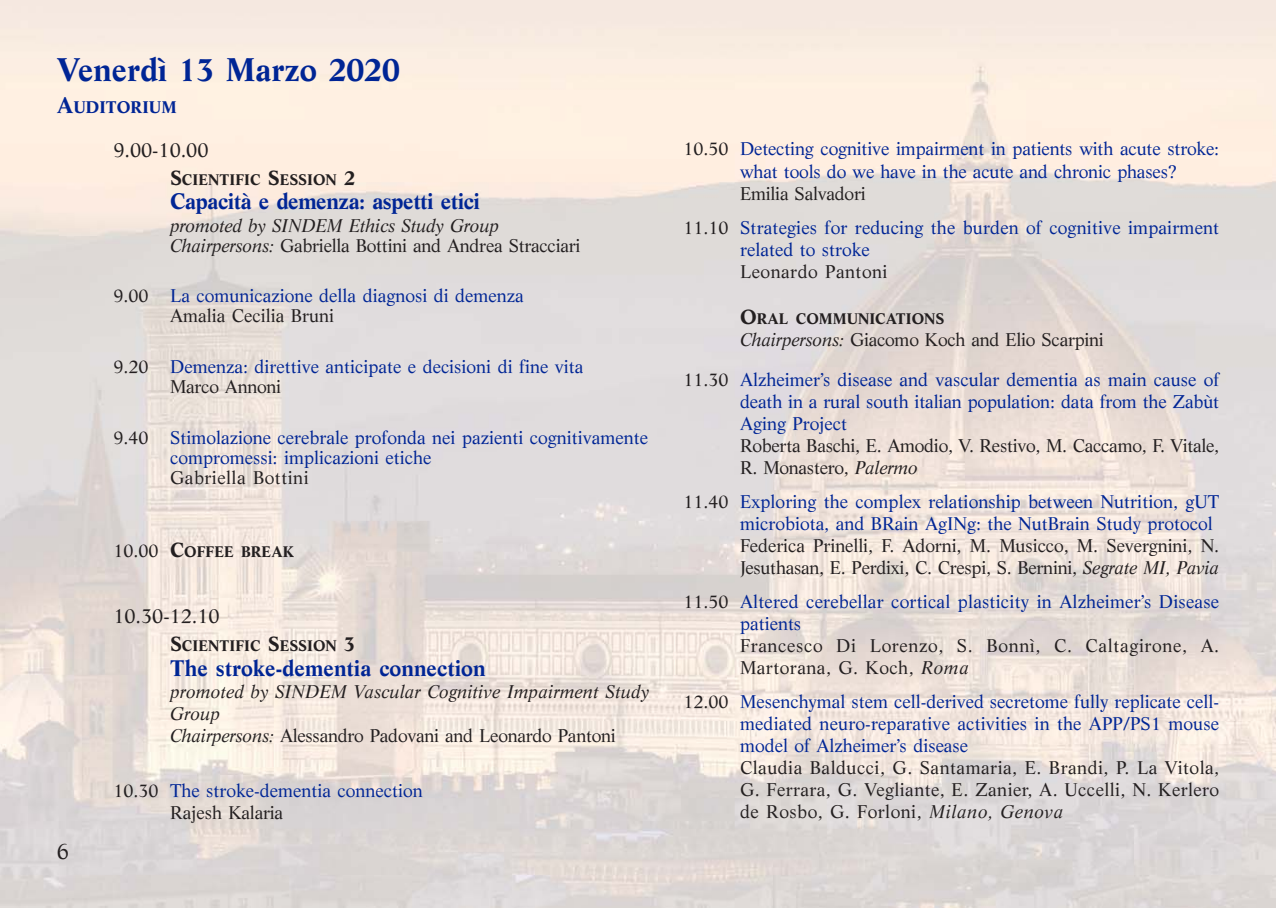
<style>
.page{position:relative;width:1276px;height:908px;background:#fff}
.page>*{position:absolute;margin:0;border:0;box-sizing:border-box;transform-origin:0 0}
.t1{font:700 32px "Life";color:#002595}
.t2{font:700 22px "Life";letter-spacing:-.01em;color:#002595}
.t3{font:22px "Life";color:#231f20}
.t4{font:20px "Life";color:#231f20}
.t5{font:18px/22px "Life";color:#002595}
.t6{font:18px/22px "Life";letter-spacing:-.005em;color:#231f20}
.t7{font:italic 18px/22.2px "Life";color:#231f20}
.t8{font:18px/22px "Life";letter-spacing:.035em;color:#231f20}
.t9{font:18px "Life";letter-spacing:.025em;color:#231f20}
.t10{font:700 16.4px "Life";color:#002595}
.t11{font:700 15px "Life";color:#231f20}
.s1{font-size:22px}
.s2{font-size:20px}
.s3{font-style:normal}
.s4{color:#231f20}
.s5{font-weight:400;font-size:18px}
.s6{font-style:italic}
</style>
<div class="page">
<img style="left:0;top:0;width:1276px;height:907px">
<h1 class="t1" style="left:57px;top:57px;width:344px">Venerdì 13 Marzo 2020</h1>
<p class="t10" style="left:57px;top:100px;width:121px"><span class="s1">A</span>UDITORIUM</p>
<p class="t4" style="left:113px;top:142px;width:97px">9.00-10.00</p>
<p class="t11" style="left:170px;top:174px;width:187px"><span class="s2">S</span>CIENTIFIC <span class="s2">S</span>ESSION <span class="s2">2</span></p>
<p class="t2" style="left:170px;top:193px;width:311px">Capacità e demenza: aspetti etici</p>
<p class="t7" style="left:170px;top:216px;width:412px;line-height:20.2px">promoted by SINDEM Ethics Study Group<br>Chairpersons: <span class="s3">Gabriella Bottini and Andrea Stracciari</span></p>
<p class="t5" style="left:170px;top:287px;width:355px;line-height:20.2px;text-indent:-57px"><span class="s4">9.00</span> La comunicazione della diagnosi di demenza<br><span class="s4">Amalia Cecilia Bruni</span></p>
<p class="t5" style="left:170px;top:358px;width:415px;line-height:20.2px;text-indent:-57px"><span class="s4">9.20</span> Demenza: direttive anticipate e decisioni di fine vita<br><span class="s4">Marco Annoni</span></p>
<p class="t5" style="left:170px;top:429px;width:479px;line-height:20.2px;text-indent:-57px"><span class="s4">9.40</span> Stimolazione cerebrale profonda nei pazienti cognitivamente compromessi: implicazioni etiche</p>
<p class="t9" style="left:170px;top:470px;width:140px">Gabriella Bottini</p>
<p class="t11" style="left:113px;top:545px;width:182px"><span class="s5">10.00</span> <span class="s2">C</span>OFFEE BREAK</p>
<p class="t3" style="left:57px;top:842px;width:14px">6</p>
<p class="t4" style="left:113px;top:608px;width:108px">10.30-12.10</p>
<p class="t11" style="left:170px;top:639px;width:187px"><span class="s2">S</span>CIENTIFIC <span class="s2">S</span>ESSION <span class="s2">3</span></p>
<p class="t2" style="left:170px;top:658px;width:317px">The stroke-dementia connection</p>
<p class="t7" style="left:170px;top:681px;width:481px">promoted by SINDEM Vascular Cognitive Impairment Study<br>Group<br>Chairpersons: <span class="s3">Alessandro Padovani and Leonardo Pantoni</span></p>
<p class="t5" style="left:170px;top:780px;width:254px;text-indent:-57px"><span class="s4">10.30</span> The stroke-dementia connection<br><span class="s4">Rajesh Kalaria</span></p>
<p class="t5" style="left:740px;top:140px;width:481px;text-indent:-57px"><span class="s4">10.50</span> Detecting cognitive impairment in patients with acute stroke: what tools do we have in the acute and chronic phases?</p>
<p class="t5" style="left:683px;top:178px;width:537px;line-height:34px;text-indent:57px"><span class="s4">Emilia Salvadori<br>11.10</span> Strategies for reducing the burden of cognitive impairment</p>
<p class="t5" style="left:740px;top:240px;width:131px">related to stroke</p>
<p class="t9" style="left:740px;top:264px;width:149px">Leonardo Pantoni</p>
<p class="t11" style="left:740px;top:312px;width:206px"><span class="s2">O</span>RAL COMMUNICATIONS</p>
<p class="t6" style="left:740px;top:330px;width:365px"><span class="s6">Chairpersons:</span> Giacomo Koch and Elio Scarpini</p>
<p class="t5" style="left:740px;top:370px;width:481px;text-align:justify;text-indent:-57px"><span class="s4">11.30</span> Alzheimer’s disease and vascular dementia as main cause of death in a rural south italian population: data from the Zabùt Aging Project</p>
<p class="t6" style="left:740px;top:436px;width:481px">Roberta Baschi, E. Amodio, V. Restivo, M. Caccamo, F. Vitale,<br>R. Monastero, <span class="s6">Palermo</span></p>
<p class="t5" style="left:740px;top:492px;width:481px;text-indent:-57px"><span class="s4">11.40</span> Exploring the complex relationship between Nutrition, gUT microbiota, and BRain AgINg: the NutBrain Study protocol</p>
<p class="t6" style="left:740px;top:536px;width:481px">Federica Prinelli, F. Adorni, M. Musicco, M. Severgnini, N.<br>Jesuthasan, E. Perdixi, C. Crespi, S. Bernini, <span class="s6">Segrate MI, Pavia</span></p>
<p class="t5" style="left:740px;top:592px;width:481px;text-indent:-57px"><span class="s4">11.50</span> Altered cerebellar cortical plasticity in Alzheimer’s Disease patients</p>
<p class="t8" style="left:740px;top:636px;width:481px">Francesco Di Lorenzo, S. Bonnì, C. Caltagirone, A.<br>Martorana, G. Koch, <span class="s6">Roma</span></p>
<p class="t5" style="left:740px;top:692px;width:480px;text-align:justify;text-indent:-57px"><span class="s4">12.00</span> Mesenchymal stem cell-derived secretome fully replicate cell&shy;mediated neuro-reparative activities in the APP/PS1 mouse model of Alzheimer’s disease</p>
<p class="t6" style="left:740px;top:758px;width:481px;text-align:justify">Claudia Balducci, G. Santamaria, E. Brandi, P. La Vitola, G. Ferrara, G. Vegliante, E. Zanier, A. Uccelli, N. Kerlero de Rosbo, G. Forloni, <span class="s6">Milano, Genova</span></p>
</div>
